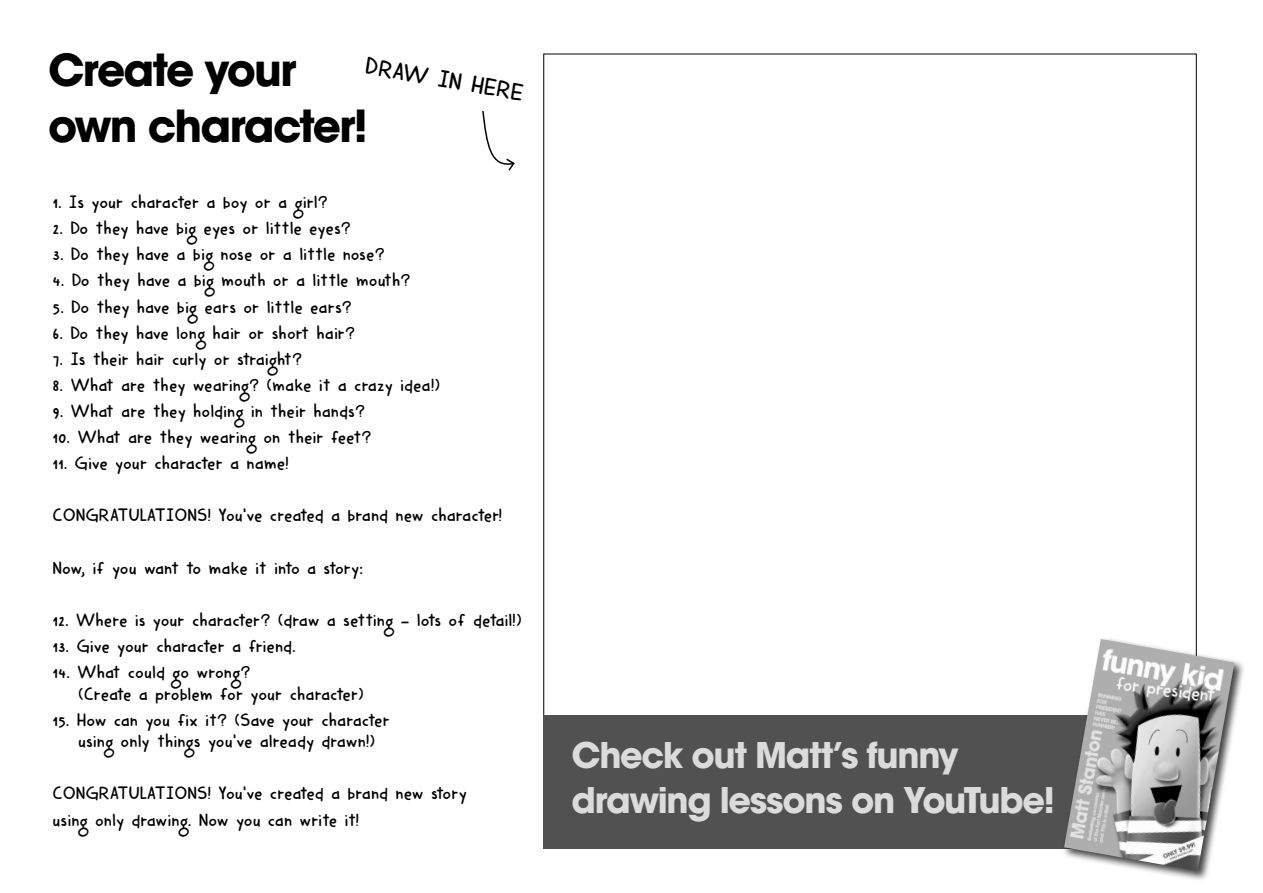
<style>
.page{position:relative;width:1263px;height:893px;background:#fff}
.page>*{position:absolute;margin:0;border:0;box-sizing:border-box;transform-origin:0 0}
.t1{font:700 43.95px/55.5px "ITC Avant Garde Std";letter-spacing:-.045em;color:#000}
.t2{font:700 35.1px/44.4px "ITC Avant Garde Std";letter-spacing:-.04em;color:#dbdbdb}
.t3{font:24px "DK Harimau";color:#000}
.t4{font:18px/21.6px "DK Harimau";color:#000}
</style>
<div class="page">
<svg style="left:482px;top:111px;width:33px;height:60px"></svg>
<div style="left:543px;top:716px;width:654px;height:133px;background:#515151"></div>
<div style="left:1062px;top:637px;width:184px;height:245px;background:#000;opacity:.75"></div>
<img style="left:1064px;top:639px;width:170px;height:232px">
<p class="t1" style="left:48px;top:42px;width:321px">Create your own character!</p>
<p class="t3" style="left:368px;top:51px;width:162px;rotate:10deg">DRAW IN HERE</p>
<p class="t4" style="left:52px;top:191px;width:277px">1. Is your character a boy or a girl?</p>
<p class="t4" style="left:52px;top:217px;width:300px">2. Do they have big eyes or little eyes?</p>
<p class="t4" style="left:52px;top:243px;width:334px">3. Do they have a big nose or a little nose?</p>
<p class="t4" style="left:52px;top:269px;width:359px">4. Do they have a big mouth or a little mouth?</p>
<p class="t4" style="left:52px;top:295px;width:301px">5. Do they have big ears or little ears?</p>
<p class="t4" style="left:52px;top:322px;width:304px">6. Do they have long hair or short hair?</p>
<p class="t4" style="left:52px;top:348px;width:251px">7. Is their hair curly or straight?</p>
<p class="t4" style="left:52px;top:374px;width:389px">8. What are they wearing? (make it a crazy idea!)</p>
<p class="t4" style="left:52px;top:400px;width:314px">9. What are they holding in their hands?</p>
<p class="t4" style="left:52px;top:426px;width:321px">10. What are they wearing on their feet?</p>
<p class="t4" style="left:52px;top:452px;width:238px">11. Give your character a name!</p>
<p class="t4" style="left:52px;top:504px;width:451px">CONGRATULATIONS! You’ve created a brand new character!</p>
<p class="t4" style="left:52px;top:556px;width:312px">Now, if you want to make it into a story:</p>
<p class="t4" style="left:52px;top:609px;width:471px">12. Where is your character? (draw a setting - lots of detail!)</p>
<p class="t4" style="left:52px;top:635px;width:245px">13. Give your character a friend.</p>
<p class="t4" style="left:78px;top:661px;width:288px;text-indent:-26px">14. What could go wrong?<br>(Create a problem for your character)</p>
<p class="t4" style="left:78px;top:709px;width:313px;text-indent:-26px">15. How can you fix it? (Save your character using only things you’ve already drawn!)</p>
<p class="t4" style="left:52px;top:782px;width:416px">CONGRATULATIONS! You’ve created a brand new story</p>
<p class="t4" style="left:52px;top:808px;width:308px">using only drawing. Now you can write it!</p>
<p class="t2" style="left:572px;top:733px;width:485px">Check out Matt’s funny drawing lessons on YouTube!</p>
</div>
